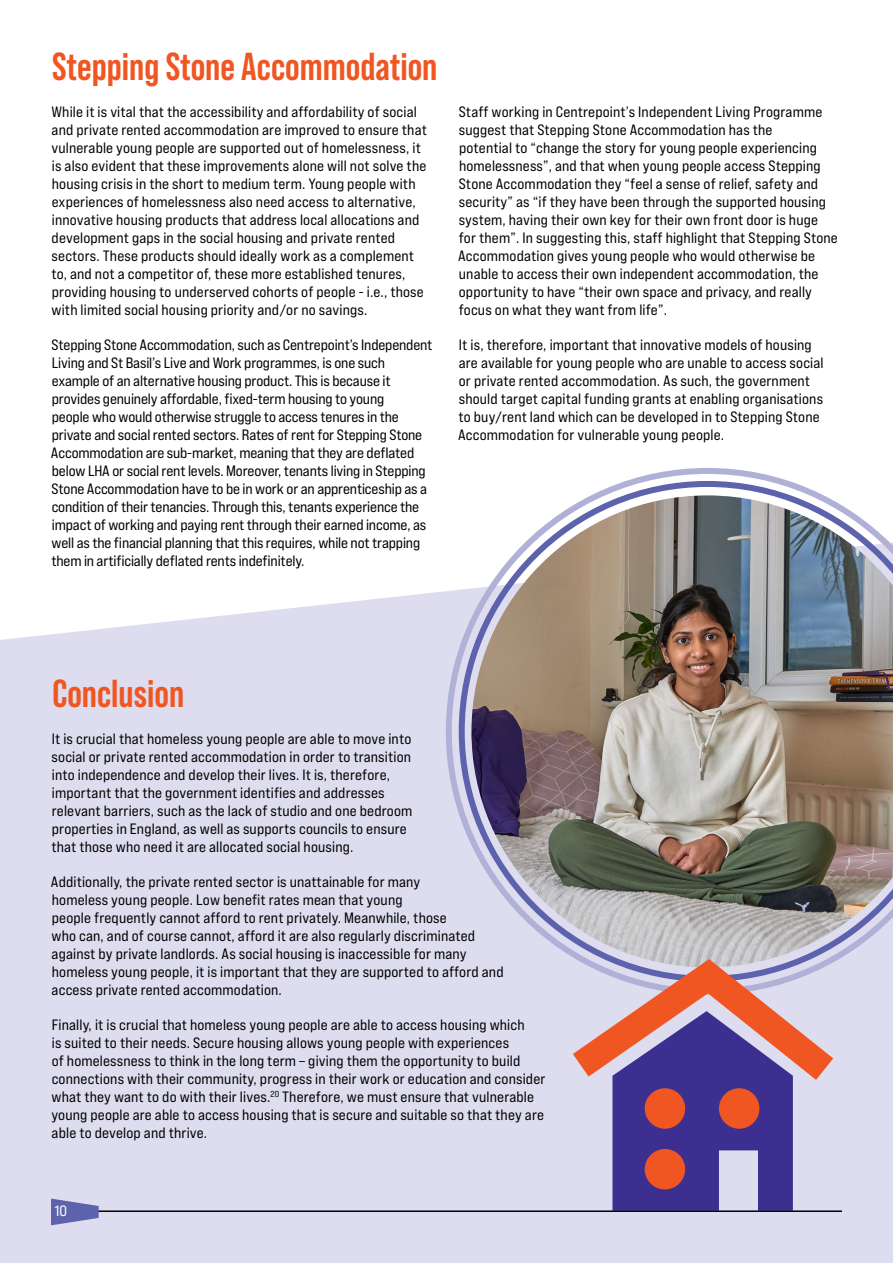
<style>
.page{position:relative;width:893px;height:1263px;background:#fff}
.page>*{position:absolute;margin:0;border:0;box-sizing:border-box;transform-origin:0 0}
.t1{font:700 39px "Bebas Neue Pro";color:#f05622}
.t2{font:15px/18px "Bebas Neue Pro Exp Rg";letter-spacing:.01em;color:#000}
.t3{font:15px/18px "Bebas Neue Pro Exp Rg";letter-spacing:-.01em;color:#000}
.t4{font:15px "Bebas Neue Pro Exp Rg";color:#fff}
</style>
<div class="page">
<div style="left:0;top:591px;width:893px;height:672px;background:#deddef"></div>
<svg style="left:446px;top:468px;width:447px;height:527px"></svg>
<img style="left:471px;top:495px;width:422px;height:472px">
<svg style="left:573px;top:959px;width:260px;height:251px;background:#9f84ac"></svg>
<div style="left:645px;top:1088px;width:40px;height:41px;background:#f05622;border-radius:50%"></div>
<div style="left:719px;top:1088px;width:40px;height:41px;background:#f05622;border-radius:50%"></div>
<div style="left:645px;top:1149px;width:40px;height:40px;background:#f05622;border-radius:50%"></div>
<hr style="left:66px;top:1210px;width:776px;height:2px;background:#000">
<svg style="left:51px;top:1198px;width:48px;height:27px"></svg>
<h1 class="t1" style="left:52px;top:44px;width:387px">Stepping Stone Accommodation</h1>
<p class="t2" style="left:51px;top:102px;width:377px">While it is vital that the accessibility and affordability of social and private rented accommodation are improved to ensure that vulnerable young people are supported out of homelessness, it is also evident that these improvements alone will not solve the housing crisis in the short to medium term. Young people with experiences of homelessness also need access to alternative, innovative housing products that address local allocations and development gaps in the social housing and private rented sectors. These products should ideally work as a complement to, and not a competitor of, these more established tenures, providing housing to underserved cohorts of people - i.e., those with limited social housing priority and/or no savings.</p>
<p class="t3" style="left:51px;top:335px;width:383px">Stepping Stone Accommodation, such as Centrepoint’s Independent Living and St Basil’s Live and Work programmes, is one such example of an alternative housing product. This is because it provides genuinely affordable, fixed-term housing to young<br>people who would otherwise struggle to access tenures in the private and social rented sectors. Rates of rent for Stepping Stone Accommodation are sub-market, meaning that they are deflated below LHA or social rent levels. Moreover, tenants living in Stepping Stone Accommodation have to be in work or an apprenticeship as a condition of their tenancies. Through this, tenants experience the impact of working and paying rent through their earned income, as well as the financial planning that this requires, while not trapping them in artificially deflated rents indefinitely.</p>
<p class="t2" style="left:458px;top:102px;width:381px">Staff working in Centrepoint’s Independent Living Programme suggest that Stepping Stone Accommodation has the<br>potential to “change the story for young people experiencing homelessness”, and that when young people access Stepping Stone Accommodation they “feel a sense of relief, safety and security” as “if they have been through the supported housing system, having their own key for their own front door is huge for them”. In suggesting this, staff highlight that Stepping Stone Accommodation gives young people who would otherwise be unable to access their own independent accommodation, the opportunity to have “their own space and privacy, and really focus on what they want from life”.</p>
<p class="t2" style="left:458px;top:335px;width:367px">It is, therefore, important that innovative models of housing are available for young people who are unable to access social or private rented accommodation. As such, the government should target capital funding grants at enabling organisations to buy/rent land which can be developed in to Stepping Stone Accommodation for vulnerable young people.</p>
<h1 class="t1" style="left:53px;top:671px;width:133px">Conclusion</h1>
<p class="t2" style="left:51px;top:729px;width:362px">It is crucial that homeless young people are able to move into social or private rented accommodation in order to transition into independence and develop their lives. It is, therefore, important that the government identifies and addresses relevant barriers, such as the lack of studio and one bedroom properties in England, as well as supports councils to ensure that those who need it are allocated social housing.</p>
<p class="t2" style="left:51px;top:872px;width:454px">Additionally, the private rented sector is unattainable for many<br>homeless young people. Low benefit rates mean that young<br>people frequently cannot afford to rent privately. Meanwhile, those<br>who can, and of course cannot, afford it are also regularly discriminated against by private landlords. As social housing is inaccessible for many homeless young people, it is important that they are supported to afford and access private rented accommodation.</p>
<p class="t2" style="left:51px;top:1015px;width:496px">Finally, it is crucial that homeless young people are able to access housing which<br>is suited to their needs. Secure housing allows young people with experiences<br>of homelessness to think in the long term – giving them the opportunity to build connections with their community, progress in their work or education and consider what they want to do with their lives.<sup>20</sup> Therefore, we must ensure that vulnerable young people are able to access housing that is secure and suitable so that they are able to develop and thrive.</p>
<p class="t4" style="left:55px;top:1201px;width:14px">10</p>
</div>
